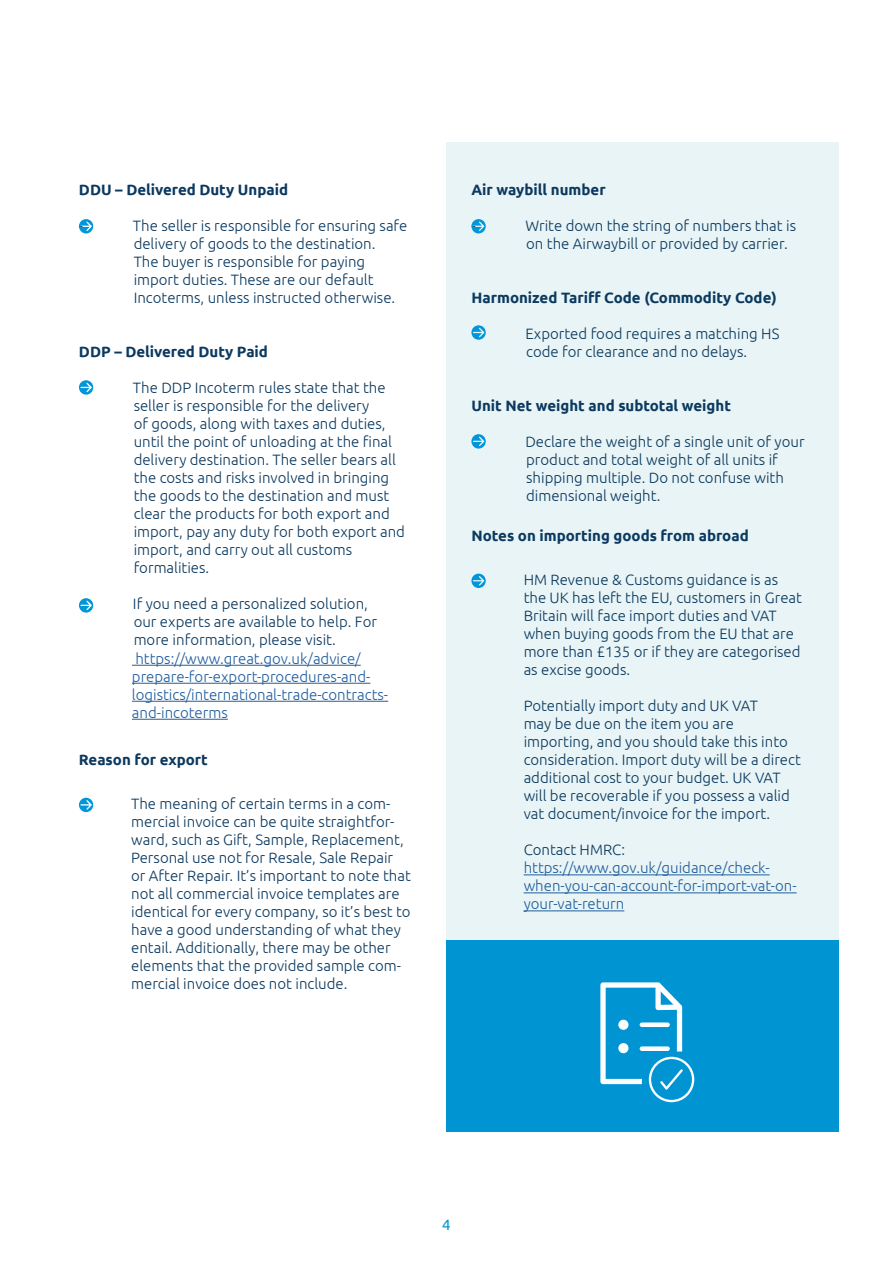
<style>
.page{position:relative;width:893px;height:1263px;background:#fff}
.page>*{position:absolute;margin:0;border:0;box-sizing:border-box;transform-origin:0 0}
.t1{font:300 15px/18px "Ubuntu";color:#0b395f}
.t2{font:300 15px/18px "Ubuntu";color:#215e9e}
.t3{font:700 15px "Ubuntu";color:#0b395f}
.t4{font:15px "Ubuntu";color:#0194d3}
</style>
<div class="page">
<div style="left:446px;top:142px;width:393px;height:798px;background:#e8f4f5"></div>
<svg style="left:79px;top:219px;width:14px;height:14px"></svg>
<svg style="left:79px;top:598px;width:14px;height:15px"></svg>
<svg style="left:79px;top:380px;width:14px;height:15px"></svg>
<svg style="left:471px;top:219px;width:15px;height:14px"></svg>
<svg style="left:79px;top:798px;width:14px;height:14px"></svg>
<svg style="left:471px;top:574px;width:15px;height:14px"></svg>
<svg style="left:471px;top:325px;width:15px;height:15px"></svg>
<svg style="left:471px;top:434px;width:15px;height:15px"></svg>
<hr style="left:132px;top:665px;width:229px;height:1px;background:#215e9e">
<hr style="left:132px;top:683px;width:238px;height:1px;background:#215e9e">
<hr style="left:132px;top:701px;width:256px;height:1px;background:#215e9e">
<hr style="left:132px;top:719px;width:96px;height:1px;background:#215e9e">
<div style="left:447px;top:940px;width:392px;height:191px;background:#0194d3"></div>
<svg style="left:600px;top:982px;width:94px;height:120px"></svg>
<div style="left:640px;top:1022px;width:30px;height:5px;background:#fff;border-radius:2px"></div>
<div style="left:640px;top:1046px;width:30px;height:5px;background:#fff;border-radius:2px"></div>
<div style="left:618px;top:1043px;width:10px;height:10px;background:#fff;border-radius:50%"></div>
<div style="left:618px;top:1020px;width:10px;height:10px;background:#fff;border-radius:50%"></div>
<hr style="left:524px;top:874px;width:246px;height:1px;background:#215e9e">
<hr style="left:524px;top:892px;width:273px;height:1px;background:#215e9e">
<hr style="left:524px;top:910px;width:100px;height:1px;background:#215e9e">
<p class="t3" style="left:79px;top:180px;width:211px">DDU – Delivered Duty Unpaid</p>
<p class="t1" style="left:79px;top:216px;width:6px">-</p>
<p class="t1" style="left:133px;top:216px;width:276px">The seller is responsible for ensuring safe delivery of goods to the destination.<br>The buyer is responsible for paying import duties. These are our default Incoterms, unless instructed otherwise.</p>
<p class="t3" style="left:79px;top:342px;width:191px">DDP – Delivered Duty Paid</p>
<p class="t1" style="left:133px;top:378px;width:274px">The DDP Incoterm rules state that the seller is responsible for the delivery<br>of goods, along with taxes and duties, until the point of unloading at the final delivery destination. The seller bears all the costs and risks involved in bringing the goods to the destination and must clear the products for both export and import, pay any duty for both export and import, and carry out all customs formalities.</p>
<p class="t1" style="left:133px;top:594px;width:246px">If you need a personalized solution, our experts are available to help. For more information, please visit.</p>
<p class="t2" style="left:132px;top:649px;width:258px">https://www.great.gov.uk/advice/ prepare-for-export-procedures-and&shy;logistics/international-trade-contracts&shy;and-incoterms</p>
<p class="t3" style="left:79px;top:750px;width:130px">Reason for export</p>
<p class="t1" style="left:131px;top:795px;width:281px">The meaning of certain terms in a com&shy;mercial invoice can be quite straightfor&shy;ward, such as Gift, Sample, Replacement, Personal use not for Resale, Sale Repair or After Repair. It’s important to note that not all commercial invoice templates are identical for every company, so it’s best to have a good understanding of what they entail. Additionally, there may be other elements that the provided sample com&shy;mercial invoice does not include.</p>
<p class="t3" style="left:471px;top:180px;width:136px">Air waybill number</p>
<p class="t1" style="left:471px;top:216px;width:6px">-</p>
<p class="t1" style="left:525px;top:216px;width:272px">Write down the string of numbers that is on the Airwaybill or provided by carrier.</p>
<p class="t3" style="left:471px;top:288px;width:307px">Harmonized Tariff Code (Commodity Code)</p>
<p class="t1" style="left:525px;top:324px;width:255px">Exported food requires a matching HS code for clearance and no delays.</p>
<p class="t3" style="left:471px;top:396px;width:261px">Unit Net weight and subtotal weight</p>
<p class="t1" style="left:525px;top:432px;width:281px">Declare the weight of a single unit of your product and total weight of all units if shipping multiple. Do not confuse with dimensional weight.</p>
<p class="t3" style="left:471px;top:526px;width:279px">Notes on importing goods from abroad</p>
<p class="t1" style="left:524px;top:570px;width:280px">HM Revenue &amp; Customs guidance is as the UK has left the EU, customers in Great Britain will face import duties and VAT when buying goods from the EU that are more than £135 or if they are categorised as excise goods.</p>
<p class="t1" style="left:524px;top:696px;width:279px">Potentially import duty and UK VAT<br>may be due on the item you are importing, and you should take this into consideration. Import duty will be a direct additional cost to your budget. UK VAT will be recoverable if you possess a valid vat document/invoice for the import.</p>
<p class="t1" style="left:524px;top:840px;width:103px">Contact HMRC:</p>
<p class="t2" style="left:524px;top:858px;width:274px">https://www.gov.uk/guidance/check&shy;when-you-can-account-for-import-vat-on&shy;your-vat-return</p>
<p class="t4" style="left:442px;top:1215px;width:10px">4</p>
</div>
